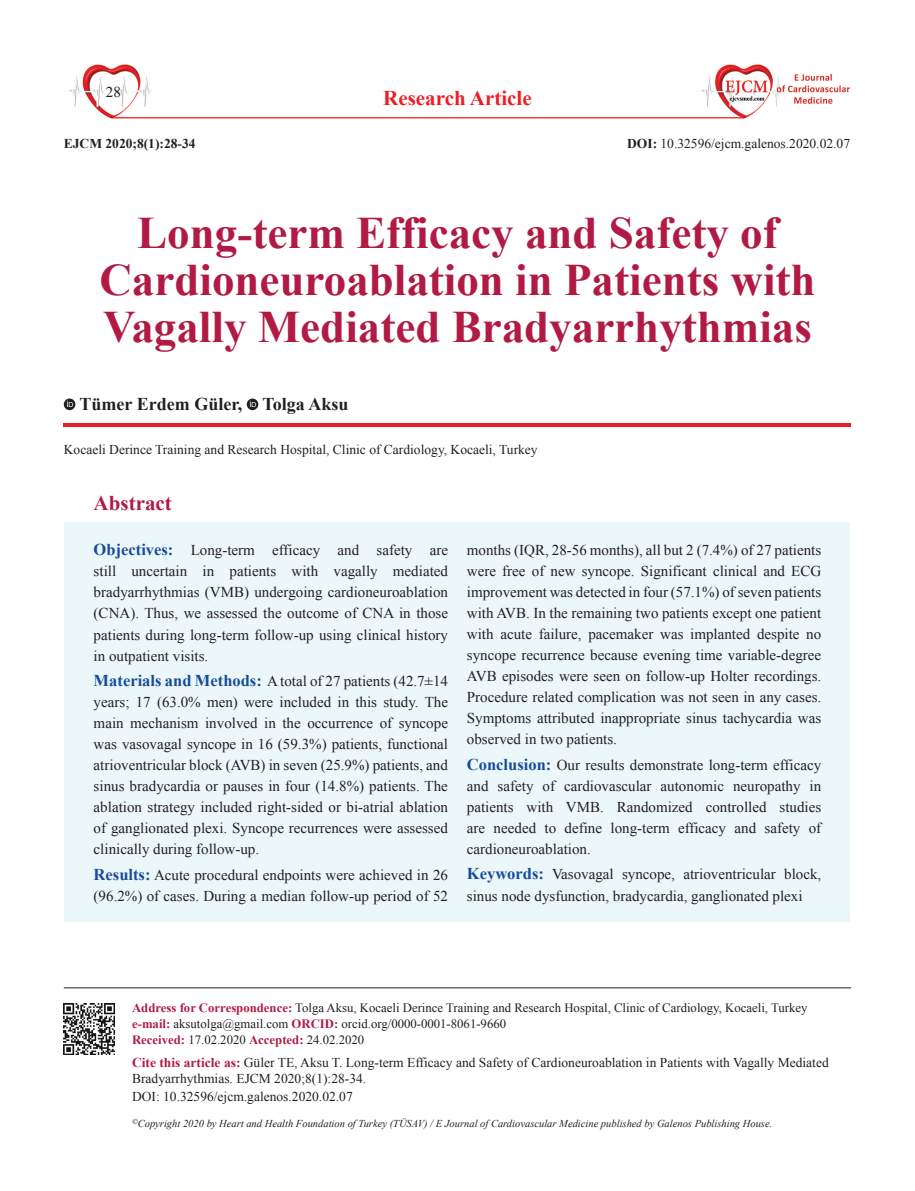
<style>
.page{position:relative;width:915px;height:1191px;background:#fff}
.page>*{position:absolute;margin:0;border:0;box-sizing:border-box;transform-origin:0 0}
.BASLIK{font:700 45px/46.5px "Times New Roman";color:#b11b43;text-align:center}
.t1{font:700 21px "Times New Roman";color:#ee1d23}
.OZET{font:700 21px "Times New Roman";color:#b11b43}
.YAZARLAR{font:700 18px "Times New Roman";color:#231f20}
.OZET-2{font:15px/21px "Times New Roman";color:#231f20;text-align:justify}
.YAZI{font:15px "Times New Roman";color:#231f20}
.CITE_AS{font:13.5px/16.5px "Times New Roman";color:#231f20}
.KURUM{font:13.5px "Times New Roman";color:#231f20}
.YAZİSMA{font:13.5px "Times New Roman";color:#231f20}
.SAYFA_NO{font:700 13.5px "Times New Roman";color:#231f20}
.YAZİSMA-2{font:12.75px "Times New Roman";color:#231f20}
.YAZİSMA-3{font:italic 10.5px "Times New Roman";color:#231f20}
.s1{font-weight:700}
.s2{font-weight:700;font-size:16.5px;color:#184c99}
.s3{font-weight:700;color:#b11b43}
</style>
<div class="page">
<img style="left:694px;top:64px;width:156px;height:55px">
<img style="left:68px;top:64px;width:152px;height:55px">
<hr style="left:112px;top:117px;width:631px;height:1px;background:#ee1d23">
<div style="left:65px;top:522px;width:784px;height:400px;background:#ebf7f9"></div>
<svg style="left:64px;top:398px;width:11px;height:12px"></svg>
<svg style="left:67px;top:401px;width:6px;height:6px"></svg>
<svg style="left:247px;top:398px;width:11px;height:12px"></svg>
<svg style="left:250px;top:401px;width:6px;height:6px"></svg>
<hr style="left:64px;top:424px;width:786px;height:3px;background:#ee1d23">
<hr style="left:64px;top:987px;width:786px;height:1px;background:#231f20">
<img style="left:64px;top:1003px;width:51px;height:51px">
<p class="YAZI" style="left:106px;top:82px;width:16px">28</p>
<p class="SAYFA_NO" style="left:64px;top:134px;width:133px">EJCM 2020;8(1):28-34</p>
<p class="t1" style="left:383px;top:84px;width:150px">Research Article</p>
<p class="CITE_AS" style="left:627px;top:135px;width:224px"><span class="s1">DOI:</span> 10.32596/ejcm.galenos.2020.02.07</p>
<p class="BASLIK" style="left:99px;top:209px;width:717px">Long-term Efficacy and Safety of<br>Cardioneuroablation in Patients with<br>Vagally Mediated Bradyarrhythmias</p>
<p class="YAZARLAR" style="left:80px;top:392px;width:270px">Tümer Erdem Güler, Tolga Aksu</p>
<p class="KURUM" style="left:64px;top:441px;width:475px">Kocaeli Derince Training and Research Hospital, Clinic of Cardiology, Kocaeli, Turkey</p>
<p class="OZET" style="left:94px;top:488px;width:80px">Abstract</p>
<p class="OZET-2" style="left:94px;top:539px;width:356px"><span class="s2">Objectives:</span> Long-term efficacy and safety are still uncertain in patients with vagally mediated bradyarrhythmias (VMB) undergoing cardioneuroablation (CNA). Thus, we assessed the outcome of CNA in those patients during long-term follow-up using clinical history in outpatient visits.</p>
<p class="OZET-2" style="left:94px;top:670px;width:356px"><span class="s2">Materials and Methods:</span> A total of 27 patients (42.7±14 years; 17 (63.0% men) were included in this study. The main mechanism involved in the occurrence of syncope was vasovagal syncope in 16 (59.3%) patients, functional atrioventricular block (AVB) in seven (25.9%) patients, and sinus bradycardia or pauses in four (14.8%) patients. The ablation strategy included right-sided or bi-atrial ablation of ganglionated plexi. Syncope recurrences were assessed clinically during follow-up.</p>
<p class="OZET-2" style="left:94px;top:863px;width:356px"><span class="s2">Results:</span> Acute procedural endpoints were achieved in 26 (96.2%) of cases. During a median follow-up period of 52</p>
<p class="OZET-2" style="left:467px;top:539px;width:356px">months (IQR, 28-56 months), all but 2 (7.4%) of 27 patients were free of new syncope. Significant clinical and ECG improvement was detected in four (57.1%) of seven patients with AVB. In the remaining two patients except one patient with acute failure, pacemaker was implanted despite no syncope recurrence because evening time variable-degree AVB episodes were seen on follow-up Holter recordings.<br>Procedure related complication was not seen in any cases.<br>Symptoms attributed inappropriate sinus tachycardia was observed in two patients.</p>
<p class="OZET-2" style="left:467px;top:754px;width:356px"><span class="s2">Conclusion:</span> Our results demonstrate long-term efficacy and safety of cardiovascular autonomic neuropathy in patients with VMB. Randomized controlled studies are needed to define long-term efficacy and safety of cardioneuroablation.</p>
<p class="OZET-2" style="left:467px;top:863px;width:356px"><span class="s2">Keywords:</span> Vasovagal syncope, atrioventricular block, sinus node dysfunction, bradycardia, ganglionated plexi</p>
<p class="YAZİSMA-2" style="left:132px;top:999px;width:676px"><span class="s3">Address for Correspondence:</span> Tolga Aksu, Kocaeli Derince Training and Research Hospital, Clinic of Cardiology, Kocaeli, Turkey</p>
<p class="YAZİSMA-2" style="left:132px;top:1015px;width:375px"><span class="s3">e-mail:</span> aksutolga@gmail.com <span class="s3">ORCID:</span> orcid.org/0000-0001-8061-9660</p>
<p class="YAZİSMA-2" style="left:132px;top:1031px;width:233px"><span class="s3">Received:</span> 17.02.2020 <span class="s3">Accepted:</span> 24.02.2020</p>
<p class="CITE_AS" style="left:132px;top:1053px;width:698px"><span class="s3">Cite this article as:</span> Güler TE, Aksu T. Long-term Efficacy and Safety of Cardioneuroablation in Patients with Vagally Mediated<br>Bradyarrhythmias. EJCM 2020;8(1):28-34.</p>
<p class="YAZİSMA" style="left:132px;top:1087px;width:222px">DOI: 10.32596/ejcm.galenos.2020.02.07</p>
<p class="YAZİSMA-3" style="left:132px;top:1116px;width:641px"><sup>©</sup>Copyright 2020 by Heart and Health Foundation of Turkey (TÜSAV) / E Journal of Cardiovascular Medicine published by Galenos Publishing House.</p>
</div>
